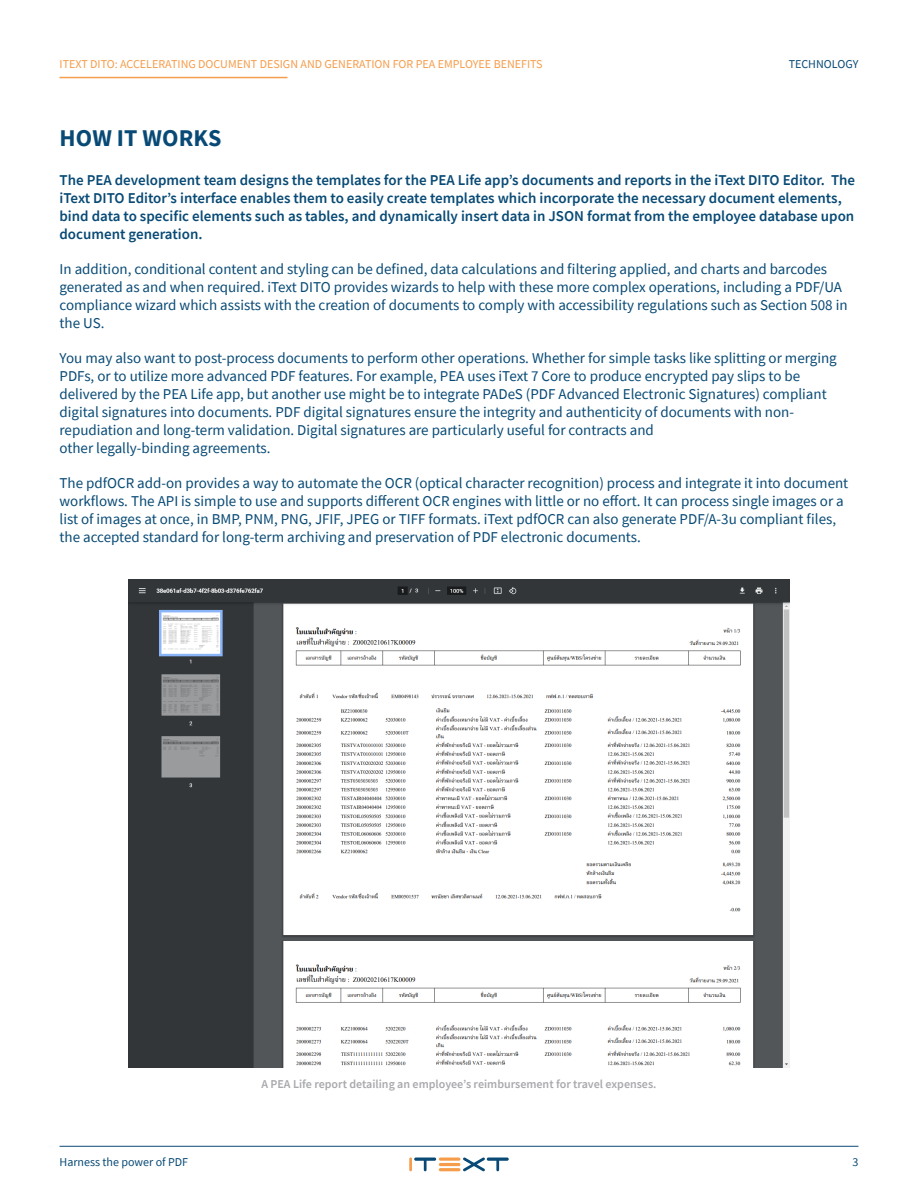
<style>
.page{position:relative;width:918px;height:1188px;background:#fff}
.page>*{position:absolute;margin:0;border:0;box-sizing:border-box;transform-origin:0 0}
.SUBTITEL{font:700 24px "Source Sans Pro";letter-spacing:.005em;color:#084a75}
.BODY{font:15px/18px "Source Sans Pro";color:#084a75}
.BODY-2{font:600 15px/18px "Source Sans Pro";color:#084a75}
.INDUSTRY{font:12px "Source Sans Pro";color:#f59d4b}
.t1{font:600 12px "Source Sans Pro";color:#a8a9ad}
.INDUSTRY-2{font:12px "Source Sans Pro";color:#084a75}
</style>
<div class="page">
<img style="left:129px;top:579px;width:660px;height:489px">
<hr style="left:60px;top:77px;width:227px;height:1px;background:#f59d4b">
<hr style="left:60px;top:1146px;width:798px;height:1px;background:#084a75">
<svg style="left:409px;top:1158px;width:27px;height:13px"></svg>
<hr style="left:439px;top:1158px;width:21px;height:3px;background:#f59d4b;border-radius:2px">
<hr style="left:439px;top:1163px;width:21px;height:3px;background:#f59d4b;border-radius:2px">
<hr style="left:439px;top:1168px;width:21px;height:3px;background:#f59d4b;border-radius:2px">
<svg style="left:463px;top:1157px;width:46px;height:15px"></svg>
<p class="INDUSTRY" style="left:60px;top:57px;width:485px">ITEXT DITO: ACCELERATING DOCUMENT DESIGN AND GENERATION FOR PEA EMPLOYEE BENEFITS</p>
<p class="INDUSTRY-2" style="left:789px;top:57px;width:71px">TECHNOLOGY</p>
<p class="SUBTITEL" style="left:60px;top:121px;width:163px">HOW IT WORKS</p>
<p class="BODY-2" style="left:60px;top:171px;width:797px">The PEA development team designs the templates for the PEA Life app’s documents and reports in the iText DITO Editor. The iText DITO Editor’s interface enables them to easily create templates which incorporate the necessary document elements, bind data to specific elements such as tables, and dynamically insert data in JSON format from the employee database upon document generation.</p>
<p class="BODY" style="left:60px;top:260px;width:790px">In addition, conditional content and styling can be defined, data calculations and filtering applied, and charts and barcodes generated as and when required. iText DITO provides wizards to help with these more complex operations, including a PDF/UA compliance wizard which assists with the creation of documents to comply with accessibility regulations such as Section 508 in the US.</p>
<p class="BODY" style="left:60px;top:349px;width:779px">You may also want to post-process documents to perform other operations. Whether for simple tasks like splitting or merging PDFs, or to utilize more advanced PDF features. For example, PEA uses iText 7 Core to produce encrypted pay slips to be delivered by the PEA Life app, but another use might be to integrate PADeS (PDF Advanced Electronic Signatures) compliant digital signatures into documents. PDF digital signatures ensure the integrity and authenticity of documents with non&shy;repudiation and long-term validation. Digital signatures are particularly useful for contracts and<br>other legally-binding agreements.</p>
<p class="BODY" style="left:60px;top:474px;width:790px">The pdfOCR add-on provides a way to automate the OCR (optical character recognition) process and integrate it into document workflows. The API is simple to use and supports different OCR engines with little or no effort. It can process single images or a list of images at once, in BMP, PNM, PNG, JFIF, JPEG or TIFF formats. iText pdfOCR can also generate PDF/A-3u compliant files, the accepted standard for long-term archiving and preservation of PDF electronic documents.</p>
<p class="t1" style="left:261px;top:1076px;width:397px">A PEA Life report detailing an employee’s reimbursement for travel expenses.</p>
<p class="INDUSTRY-2" style="left:60px;top:1154px;width:130px">Harness the power of PDF</p>
<p class="INDUSTRY-2" style="left:853px;top:1154px;width:7px">3</p>
</div>
